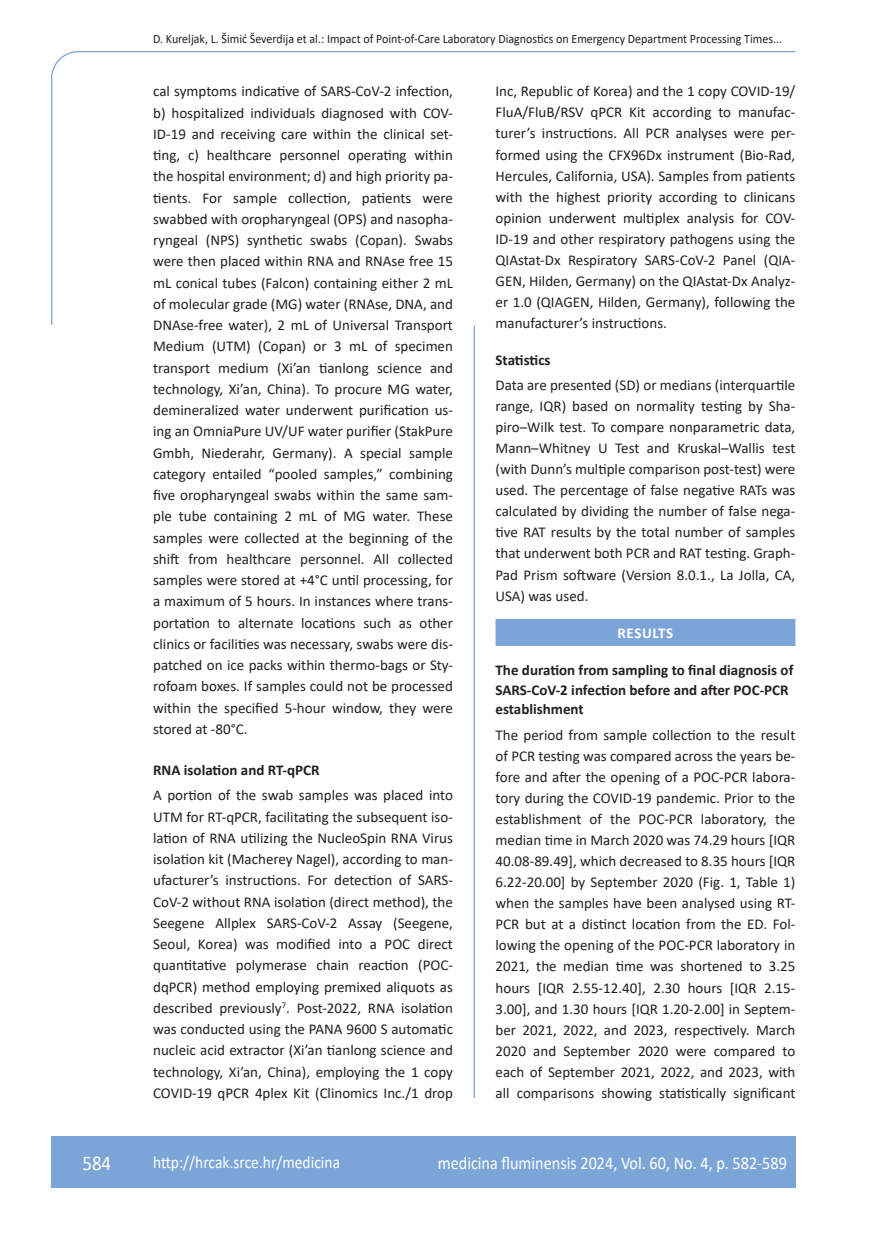
<style>
.page{position:relative;width:872px;height:1234px;background:#fff}
.page>*{position:absolute;margin:0;border:0;box-sizing:border-box;transform-origin:0 0}
.t1{font:21px "Calibri";color:#fff;scale:.9 1}
.t2{font:18px "Calibri";color:#fff;scale:.9 1}
.t3{font:17.25px "Calibri";color:#fff;scale:.9 1}
.osnovni_tekst{font:15px/21.3px "Calibri";color:#231f20;text-align:justify}
.podnaslov{font:700 15px/19.5px "Calibri";color:#231f20}
.naslov_ruler{font:700 15px "Calibri";letter-spacing:.035em;color:#fff}
.glava{font:12.75px "Calibri";color:#231f20;scale:.94 1}
</style>
<div class="page">
<svg style="left:51px;top:51px;width:745px;height:274px"></svg>
<hr style="left:473px;top:325px;width:2px;height:772px;background:#7ca5d7">
<div style="left:51px;top:1135px;width:744px;height:51px;background:#7ca5d7"></div>
<div style="left:495px;top:618px;width:300px;height:27px;background:#7ca5d7"></div>
<p class="glava" style="left:153px;top:29px;width:670px">D. Kureljak, L. Šimić Ševerdija et al.: Impact of Point-of-Care Laboratory Diagnostics on Emergency Department Processing Times...</p>
<p class="osnovni_tekst" style="left:153px;top:80px;width:301px">cal symptoms indicative of SARS-CoV-2 infection, b) hospitalized individuals diagnosed with COV-ID-19 and receiving care within the clinical set&shy;ting, c) healthcare personnel operating within the hospital environment; d) and high priority pa&shy;tients. For sample collection, patients were swabbed with oropharyngeal (OPS) and nasopha&shy;ryngeal (NPS) synthetic swabs (Copan). Swabs were then placed within RNA and RNAse free 15 mL conical tubes (Falcon) containing either 2 mL of molecular grade (MG) water (RNAse, DNA, and DNAse-free water), 2 mL of Universal Transport Medium (UTM) (Copan) or 3 mL of specimen transport medium (Xi’an tianlong science and technology, Xi’an, China). To procure MG water, demineralized water underwent purification us&shy;ing an OmniaPure UV/UF water purifier (StakPure Gmbh, Niederahr, Germany). A special sample category entailed “pooled samples,” combining five oropharyngeal swabs within the same sam&shy;ple tube containing 2 mL of MG water. These samples were collected at the beginning of the shift from healthcare personnel. All collected samples were stored at +4°C until processing, for a maximum of 5 hours. In instances where trans&shy;portation to alternate locations such as other clinics or facilities was necessary, swabs were dis&shy;patched on ice packs within thermo-bags or Sty&shy;rofoam boxes. If samples could not be processed within the specified 5-hour window, they were stored at -80°C.</p>
<p class="podnaslov" style="left:153px;top:759px;width:168px">RNA isolation and RT-qPCR</p>
<p class="osnovni_tekst" style="left:153px;top:784px;width:301px">A portion of the swab samples was placed into UTM for RT-qPCR, facilitating the subsequent iso&shy;lation of RNA utilizing the NucleoSpin RNA Virus isolation kit (Macherey Nagel), according to man&shy;ufacturer’s instructions. For detection of SARS-CoV-2 without RNA isolation (direct method), the Seegene Allplex SARS-CoV-2 Assay (Seegene, Seoul, Korea) was modified into a POC direct quantitative polymerase chain reaction (POC&shy;dqPCR) method employing premixed aliquots as described previously<sup>7</sup>. Post-2022, RNA isolation was conducted using the PANA 9600 S automatic nucleic acid extractor (Xi’an tianlong science and technology, Xi’an, China), employing the 1 copy COVID-19 qPCR 4plex Kit (Clinomics Inc./1 drop</p>
<p class="osnovni_tekst" style="left:495px;top:80px;width:301px">Inc, Republic of Korea) and the 1 copy COVID-19/ FluA/FluB/RSV qPCR Kit according to manufac&shy;turer’s instructions. All PCR analyses were per&shy;formed using the CFX96Dx instrument (Bio-Rad, Hercules, California, USA). Samples from patients with the highest priority according to clinicans opinion underwent multiplex analysis for COV-ID-19 and other respiratory pathogens using the QIAstat-Dx Respiratory SARS-CoV-2 Panel (QIA-GEN, Hilden, Germany) on the QIAstat-Dx Analyz&shy;er 1.0 (QIAGEN, Hilden, Germany), following the manufacturer’s instructions.</p>
<p class="podnaslov" style="left:495px;top:349px;width:57px">Statistics</p>
<p class="osnovni_tekst" style="left:495px;top:374px;width:301px">Data are presented (SD) or medians (interquartile range, IQR) based on normality testing by Sha&shy;piro–Wilk test. To compare nonparametric data, Mann–Whitney U Test and Kruskal–Wallis test (with Dunn’s multiple comparison post-test) were used. The percentage of false negative RATs was calculated by dividing the number of false nega&shy;tive RAT results by the total number of samples that underwent both PCR and RAT testing. Graph-Pad Prism software (Version 8.0.1., La Jolla, CA, USA) was used.</p>
<p class="naslov_ruler" style="left:617px;top:622px;width:57px">RESULTS</p>
<p class="podnaslov" style="left:495px;top:660px;width:299px">The duration from sampling to final diagnosis of<br>SARS-CoV-2 infection before and after POC-PCR establishment</p>
<p class="osnovni_tekst" style="left:495px;top:723px;width:301px">The period from sample collection to the result of PCR testing was compared across the years be&shy;fore and after the opening of a POC-PCR labora&shy;tory during the COVID-19 pandemic. Prior to the establishment of the POC-PCR laboratory, the median time in March 2020 was 74.29 hours [IQR 40.08-89.49], which decreased to 8.35 hours [IQR 6.22-20.00] by September 2020 (Fig. 1, Table 1) when the samples have been analysed using RT-PCR but at a distinct location from the ED. Fol&shy;lowing the opening of the POC-PCR laboratory in 2021, the median time was shortened to 3.25 hours [IQR 2.55-12.40], 2.30 hours [IQR 2.15- 3.00], and 1.30 hours [IQR 1.20-2.00] in Septem&shy;ber 2021, 2022, and 2023, respectively. March 2020 and September 2020 were compared to each of September 2021, 2022, and 2023, with all comparisons showing statistically significant</p>
<p class="t1" style="left:82px;top:1147px;width:33px">584</p>
<p class="t3" style="left:153px;top:1149px;width:209px">http://hrcak.srce.hr/medicina</p>
<p class="t2" style="left:438px;top:1149px;width:389px">medicina fluminensis 2024, Vol. 60, No. 4, p. 582-589</p>
</div>
